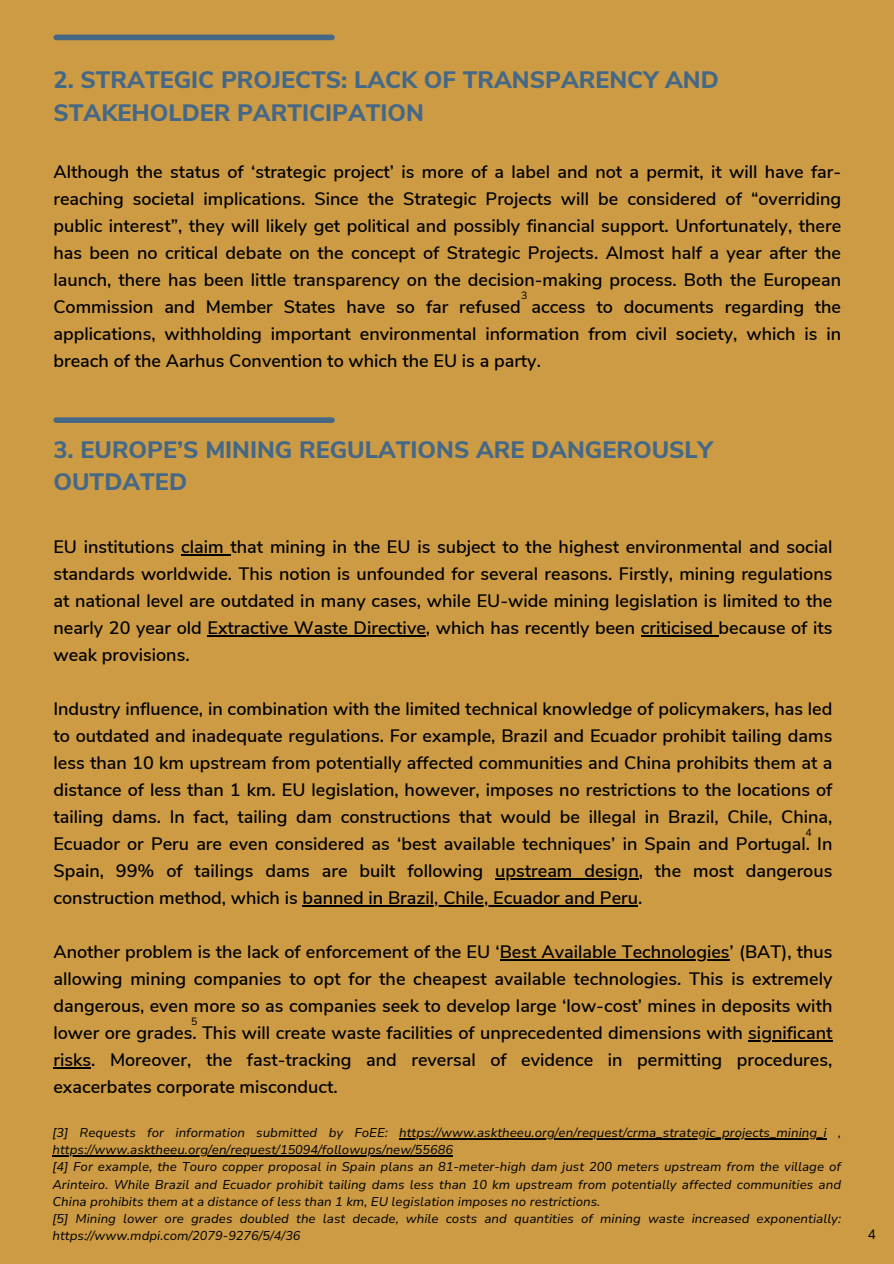
<style>
.page{position:relative;width:894px;height:1264px;background:#fff}
.page>*{position:absolute;margin:0;border:0;box-sizing:border-box;transform-origin:0 0}
.t1{font:800 23.7px/32.7px "Nunito Sans";color:#456887}
.t2{font:600 18px/27px "Nunito Sans";color:#000;text-align:justify}
.t3{font:13.5px "Nunito Sans 10 pt";color:#000}
.t4{font:italic 12.75px/17px "Nunito Sans 10 pt";color:#000}
.t5{font:10.5px "Nunito Sans 10 pt";color:#000}
</style>
<div class="page">
<div style="left:0;top:0;width:893px;height:1263px;background:#cc9b44"></div>
<div style="left:56px;top:35px;width:276px;height:5px;background:#456887"></div>
<hr style="left:181px;top:554px;width:49px;height:1px;background:#000">
<hr style="left:207px;top:635px;width:219px;height:1px;background:#000">
<hr style="left:640px;top:635px;width:78px;height:1px;background:#000">
<hr style="left:495px;top:878px;width:143px;height:1px;background:#000">
<hr style="left:302px;top:905px;width:336px;height:1px;background:#000">
<hr style="left:499px;top:959px;width:230px;height:1px;background:#000">
<hr style="left:748px;top:1040px;width:84px;height:1px;background:#000">
<hr style="left:53px;top:1067px;width:38px;height:1px;background:#000">
<hr style="left:399px;top:1138px;width:427px;height:1px;background:#000">
<hr style="left:52px;top:1155px;width:401px;height:1px;background:#000">
<div style="left:56px;top:417px;width:276px;height:6px;background:#456887"></div>
<h1 class="t1" style="left:53px;top:64px;width:666px">2. STRATEGIC PROJECTS: LACK OF TRANSPARENCY AND<br>STAKEHOLDER PARTICIPATION</h1>
<p class="t2" style="left:53px;top:158px;width:789px">Although the status of ‘strategic project’ is more of a label and not a permit, it will have far&shy;reaching societal implications. Since the Strategic Projects will be considered of “overriding public interest”, they will likely get political and possibly financial support. Unfortunately, there has been no critical debate on the concept of Strategic Projects. Almost half a year after the launch, there has been little transparency on the decision-making process. Both the European Commission and Member States have so far refused access to documents regarding the applications, withholding important environmental information from civil society, which is in breach of the Aarhus Convention to which the EU is a party.</p>
<p class="t5" style="left:521px;top:288px;width:8px">3</p>
<h1 class="t1" style="left:53px;top:433px;width:661px">3. EUROPE’S MINING REGULATIONS ARE DANGEROUSLY<br>OUTDATED</h1>
<p class="t2" style="left:53px;top:533px;width:780px">EU institutions claim that mining in the EU is subject to the highest environmental and social standards worldwide. This notion is unfounded for several reasons. Firstly, mining regulations at national level are outdated in many cases, while EU-wide mining legislation is limited to the nearly 20 year old Extractive Waste Directive, which has recently been criticised because of its weak provisions.</p>
<p class="t2" style="left:53px;top:695px;width:780px">Industry influence, in combination with the limited technical knowledge of policymakers, has led to outdated and inadequate regulations. For example, Brazil and Ecuador prohibit tailing dams less than 10 km upstream from potentially affected communities and China prohibits them at a distance of less than 1 km. EU legislation, however, imposes no restrictions to the locations of tailing dams. In fact, tailing dam constructions that would be illegal in Brazil, Chile, China, Ecuador or Peru are even considered as ‘best available techniques’ in Spain and Portugal. In Spain, 99% of tailings dams are built following upstream design, the most dangerous construction method, which is banned in Brazil, Chile, Ecuador and Peru.</p>
<p class="t2" style="left:53px;top:938px;width:780px">Another problem is the lack of enforcement of the EU ‘Best Available Technologies’ (BAT), thus allowing mining companies to opt for the cheapest available technologies. This is extremely dangerous, even more so as companies seek to develop large ‘low-cost’ mines in deposits with lower ore grades. This will create waste facilities of unprecedented dimensions with significant risks. Moreover, the fast-tracking and reversal of evidence in permitting procedures, exacerbates corporate misconduct.</p>
<p class="t5" style="left:805px;top:824px;width:8px">4</p>
<p class="t5" style="left:191px;top:1014px;width:8px">5</p>
<p class="t4" style="left:52px;top:1124px;width:790px">[3] Requests for information submitted by FoEE: https://www.asktheeu.org/en/request/crma_strategic_projects_mining_i , https://www.asktheeu.org/en/request/15094/followups/new/55686<br>[4] For example, the Touro copper proposal in Spain plans an 81-meter-high dam just 200 meters upstream from the village of Arinteiro. While Brazil and Ecuador prohibit tailing dams less than 10 km upstream from potentially affected communities and China prohibits them at a distance of less than 1 km, EU legislation imposes no restrictions.<br>[5] Mining lower ore grades doubled the last decade, while costs and quantities of mining waste increased exponentially: https://www.mdpi.com/2079-9276/5/4/36</p>
<p class="t3" style="left:867px;top:1225px;width:10px">4</p>
</div>
